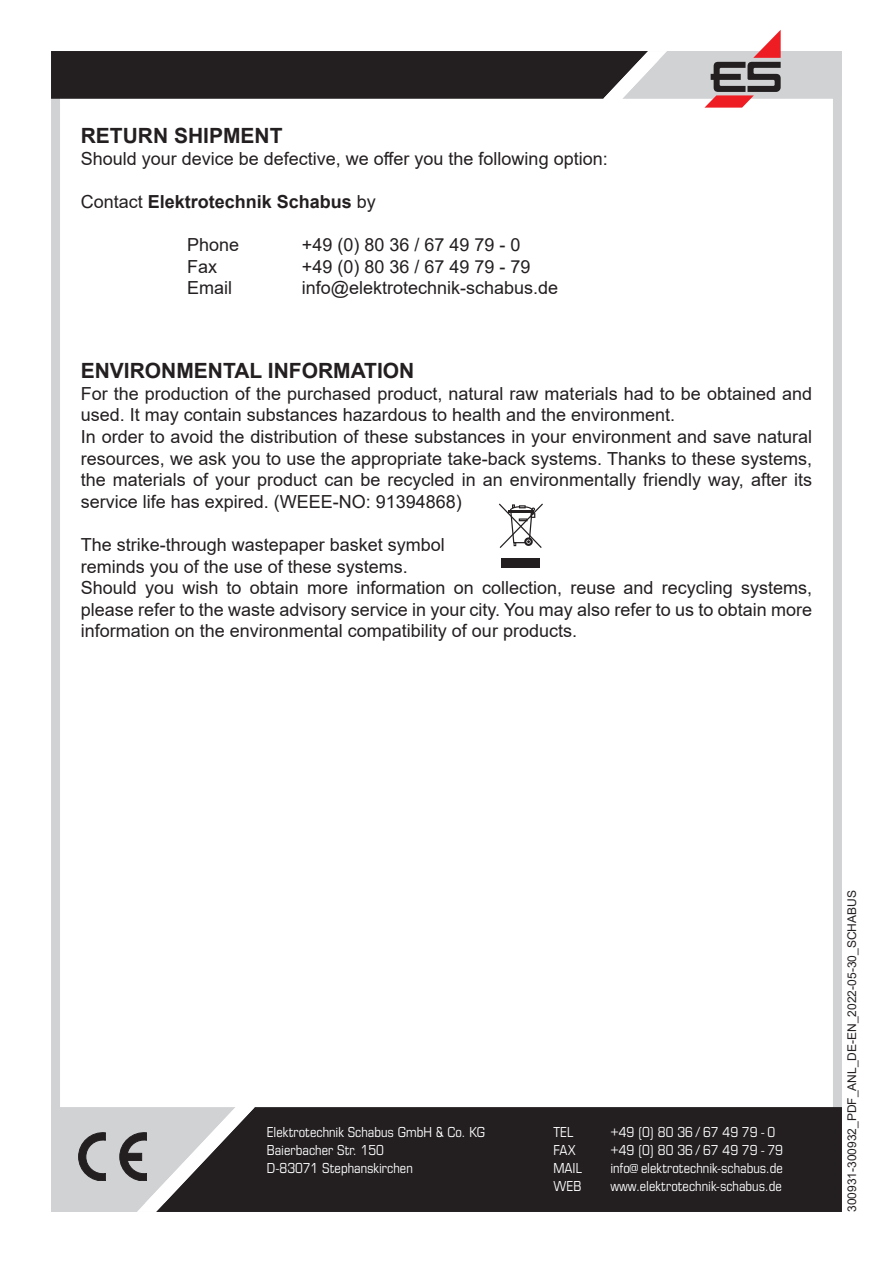
<style>
.page{position:relative;width:893px;height:1263px;background:#fff}
.page>*{position:absolute;margin:0;border:0;box-sizing:border-box;transform-origin:0 0}
.t1{font:700 21px "Arial";color:#231f20}
.t2{font:18px/21.6px "Arial";color:#231f20}
.t3{font:700 18px "Arial";color:#231f20}
.t4{font:15px/18px "Eurostile Con";color:#fff}
.t5{font:12px "Arial";color:#231f20}
.s1{font-weight:400}
</style>
<div class="page">
<div style="left:51px;top:51px;width:791px;height:1161px;border:9px solid #d1d2d4"></div>
<div style="left:255px;top:1107px;width:587px;height:105px;background:#231f20"></div>
<svg style="left:51px;top:30px;width:791px;height:78px"></svg>
<svg style="left:51px;top:1107px;width:204px;height:105px;background:#a0a0a1"></svg>
<svg style="left:499px;top:503px;width:44px;height:45px"></svg>
<div style="left:501px;top:558px;width:39px;height:9px;background:#231f20"></div>
<p class="t1" style="left:81px;top:121px;width:203px">RETURN SHIPMENT</p>
<p class="t2" style="left:81px;top:148px;width:528px">Should your device be defective, we offer you the following option:</p>
<p class="t3" style="left:81px;top:189px;width:297px"><span class="s1">Contact</span> Elektrotechnik Schabus <span class="s1">by</span></p>
<p class="t2" style="left:187px;top:234px;width:54px">Phone</p>
<p class="t2" style="left:302px;top:234px;width:220px">+49 (0) 80 36 / 67 49 79 - 0</p>
<p class="t2" style="left:187px;top:256px;width:32px">Fax</p>
<p class="t2" style="left:302px;top:256px;width:230px">+49 (0) 80 36 / 67 49 79 - 79</p>
<p class="t2" style="left:187px;top:277px;width:46px">Email</p>
<p class="t2" style="left:302px;top:277px;width:258px">info@elektrotechnik-schabus.de</p>
<p class="t1" style="left:81px;top:356px;width:335px">ENVIRONMENTAL INFORMATION</p>
<p class="t2" style="left:81px;top:382px;width:733px">For the production of the purchased product, natural raw materials had to be obtained and used. It may contain substances hazardous to health and the environment.<br>In order to avoid the distribution of these substances in your environment and save natural resources, we ask you to use the appropriate take-back systems. Thanks to these systems, the materials of your product can be recycled in an environmentally friendly way, after its service life has expired. (WEEE-NO: 91394868)</p>
<p class="t2" style="left:81px;top:534px;width:733px">The strike-through wastepaper basket symbol<br>reminds you of the use of these systems.<br>Should you wish to obtain more information on collection, reuse and recycling systems, please refer to the waste advisory service in your city. You may also refer to us to obtain more information on the environmental compatibility of our products.</p>
<p class="t4" style="left:267px;top:1123px;width:220px">Elektrotechnik Schabus GmbH &amp; Co. KG<br>Baierbacher Str. 150<br>D-83071 Stephanskirchen</p>
<p class="t4" style="left:553px;top:1123px;width:22px">TEL</p>
<p class="t4" style="left:610px;top:1123px;width:166px">+49 (0) 80 36 / 67 49 79 - 0</p>
<p class="t4" style="left:553px;top:1141px;width:24px">FAX</p>
<p class="t4" style="left:610px;top:1141px;width:174px">+49 (0) 80 36 / 67 49 79 - 79</p>
<p class="t4" style="left:553px;top:1159px;width:30px">MAIL</p>
<p class="t4" style="left:610px;top:1159px;width:174px">info@elektrotechnik-schabus.de</p>
<p class="t4" style="left:553px;top:1177px;width:30px">WEB</p>
<p class="t4" style="left:610px;top:1177px;width:173px">www.elektrotechnik-schabus.de</p>
<p class="t5" style="left:844px;top:1212px;width:323px;rotate:-90deg">300931-300932_PDF_ANL_DE-EN_2022-05-30_SCHABUS</p>
</div>
